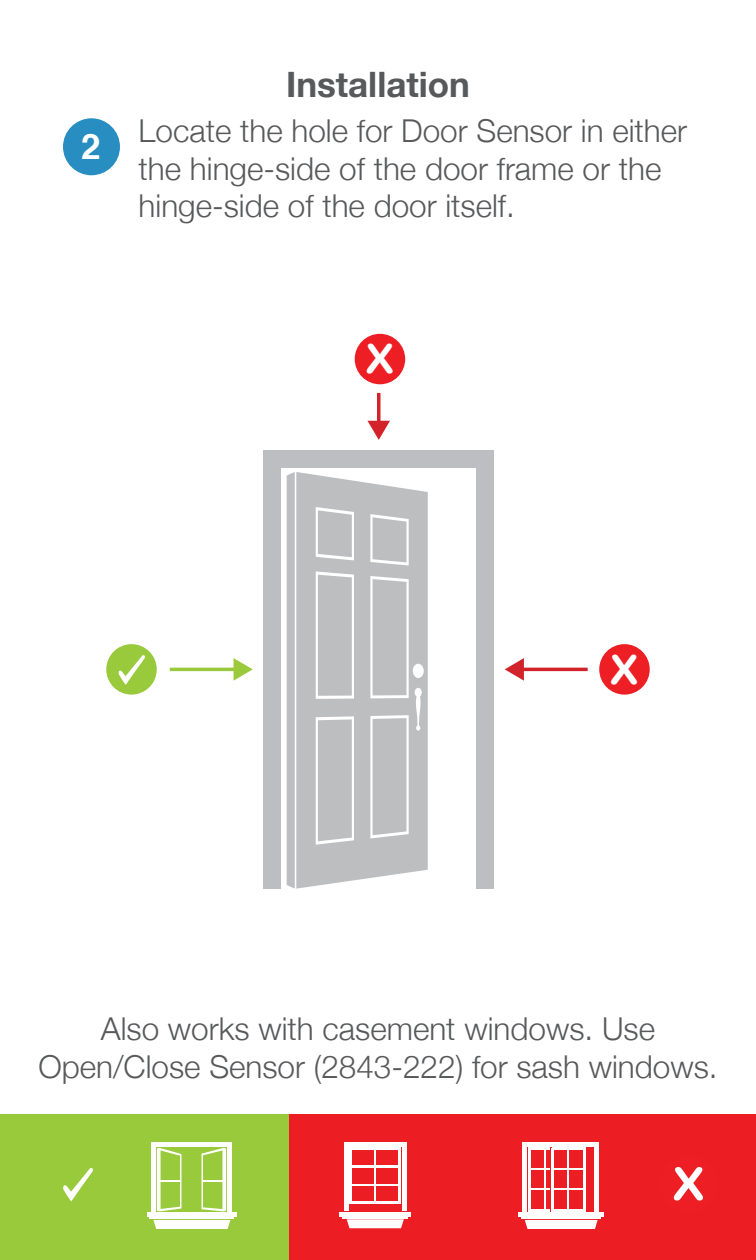
<style>
.page{position:relative;width:756px;height:1260px;background:#fff}
.page>*{position:absolute;margin:0;border:0;box-sizing:border-box;transform-origin:0 0}
.t1{font:45.15px "Arial Rounded MT Bold";color:#fff;scale:1.14 1}
.t2{font:40.25px "Arial Rounded MT Bold";color:#fff;scale:1.14 1}
.t3{font:700 35px "Helvetica Neue";color:#58595b}
.t4{font:700 35px "Helvetica";color:#fff}
.t5{font:300 31.5px/37.8px "Helvetica Neue";color:#58595b}
</style>
<div class="page">
<div style="left:289px;top:1114px;width:467px;height:146px;background:#ed1d24"></div>
<div style="left:0;top:1114px;width:289px;height:146px;background:#99ca3c"></div>
<div style="left:63px;top:118px;width:57px;height:57px;background:#288ec2;border-radius:50%"></div>
<hr style="left:170px;top:668px;width:67px;height:3px;background:#9aca3c">
<svg style="left:234px;top:658px;width:19px;height:23px"></svg>
<hr style="left:521px;top:668px;width:67px;height:3px;background:#d2232a">
<svg style="left:505px;top:658px;width:19px;height:23px"></svg>
<hr style="left:377px;top:393px;width:3px;height:31px;background:#d2232a">
<svg style="left:367px;top:421px;width:23px;height:19px"></svg>
<div style="left:264px;top:450px;width:17px;height:439px;background:#bdbec1"></div>
<div style="left:477px;top:450px;width:17px;height:439px;background:#bdbec1"></div>
<div style="left:264px;top:450px;width:229px;height:17px;background:#bdbec1"></div>
<svg style="left:296px;top:472px;width:132px;height:417px;background:#c4c6c7"></svg>
<svg style="left:287px;top:472px;width:8px;height:417px;background:#bfc0c3"></svg>
<div style="left:106px;top:644px;width:51px;height:51px;background:#99ca3c;border-radius:50%"></div>
<svg style="left:118px;top:655px;width:27px;height:30px"></svg>
<div style="left:599px;top:644px;width:51px;height:51px;background:#ed1f24;border-radius:50%"></div>
<div style="left:355px;top:334px;width:50px;height:50px;background:#ed1f24;border-radius:50%"></div>
<div style="left:151px;top:1142px;width:5px;height:70px;background:#fff"></div>
<div style="left:227px;top:1142px;width:5px;height:70px;background:#fff"></div>
<div style="left:151px;top:1142px;width:81px;height:5px;background:#fff"></div>
<div style="left:147px;top:1212px;width:90px;height:5px;background:#fff"></div>
<hr style="left:149px;top:1218px;width:85px;height:1px;background:#fff">
<svg style="left:153px;top:1220px;width:77px;height:9px"></svg>
<svg style="left:159px;top:1148px;width:22px;height:64px"></svg>
<hr style="left:157px;top:1148px;width:2px;height:64px;background:#fff">
<svg style="left:202px;top:1148px;width:22px;height:64px"></svg>
<hr style="left:224px;top:1148px;width:2px;height:64px;background:#fff">
<hr style="left:160px;top:1180px;width:21px;height:2px;background:#fff">
<hr style="left:202px;top:1180px;width:21px;height:2px;background:#fff">
<hr style="left:350px;top:1148px;width:51px;height:2px;background:#fff">
<svg style="left:375px;top:1150px;width:1px;height:14px"></svg>
<svg style="left:350px;top:1150px;width:2px;height:14px"></svg>
<hr style="left:398px;top:1148px;width:3px;height:16px;background:#fff">
<div style="left:344px;top:1142px;width:5px;height:69px;background:#fff"></div>
<div style="left:402px;top:1142px;width:5px;height:69px;background:#fff"></div>
<div style="left:344px;top:1142px;width:63px;height:5px;background:#fff"></div>
<hr style="left:350px;top:1166px;width:51px;height:2px;background:#fff">
<hr style="left:350px;top:1184px;width:51px;height:2px;background:#fff">
<hr style="left:375px;top:1167px;width:1px;height:36px;background:#fff">
<hr style="left:350px;top:1202px;width:51px;height:2px;background:#fff">
<hr style="left:350px;top:1166px;width:2px;height:38px;background:#fff">
<hr style="left:398px;top:1166px;width:3px;height:38px;background:#fff">
<hr style="left:340px;top:1212px;width:71px;height:4px;background:#fff">
<hr style="left:342px;top:1217px;width:66px;height:1px;background:#fff">
<svg style="left:347px;top:1219px;width:57px;height:9px"></svg>
<hr style="left:523px;top:1142px;width:4px;height:70px;background:#fff">
<hr style="left:595px;top:1142px;width:4px;height:70px;background:#fff">
<div style="left:523px;top:1142px;width:76px;height:5px;background:#fff"></div>
<hr style="left:529px;top:1148px;width:21px;height:2px;background:#fff">
<hr style="left:529px;top:1209px;width:21px;height:3px;background:#fff">
<hr style="left:528px;top:1148px;width:3px;height:64px;background:#fff">
<div style="left:519px;top:1212px;width:85px;height:5px;background:#fff"></div>
<hr style="left:521px;top:1218px;width:80px;height:1px;background:#fff">
<svg style="left:525px;top:1220px;width:73px;height:9px"></svg>
<hr style="left:552px;top:1148px;width:33px;height:2px;background:#fff">
<hr style="left:552px;top:1209px;width:33px;height:3px;background:#fff">
<hr style="left:552px;top:1148px;width:2px;height:64px;background:#fff">
<hr style="left:583px;top:1148px;width:2px;height:64px;background:#fff">
<hr style="left:552px;top:1168px;width:32px;height:2px;background:#fff">
<hr style="left:552px;top:1189px;width:32px;height:1px;background:#fff">
<hr style="left:567px;top:1150px;width:2px;height:60px;background:#fff">
<hr style="left:529px;top:1168px;width:21px;height:2px;background:#fff">
<svg style="left:531px;top:1189px;width:19px;height:1px"></svg>
<hr style="left:545px;top:1150px;width:1px;height:60px;background:#fff">
<svg style="left:63px;top:1168px;width:30px;height:33px"></svg>
<p class="t4" style="left:81px;top:118px;width:21px">2</p>
<p class="t3" style="left:286px;top:57px;width:185px">Installation</p>
<p class="t5" style="left:139px;top:109px;width:550px">Locate the hole for Door Sensor in either the hinge-side of the door frame or the hinge-side of the door itself.</p>
<p class="t2" style="left:366px;top:335px;width:26px">X</p>
<p class="t2" style="left:611px;top:646px;width:26px">X</p>
<p class="t5" style="left:38px;top:1007px;width:681px;text-align:center">Also works with casement windows. Use<br>Open/Close Sensor (2843-222) for sash windows.</p>
<h1 class="t1" style="left:673px;top:1157px;width:29px">X</h1>
</div>
